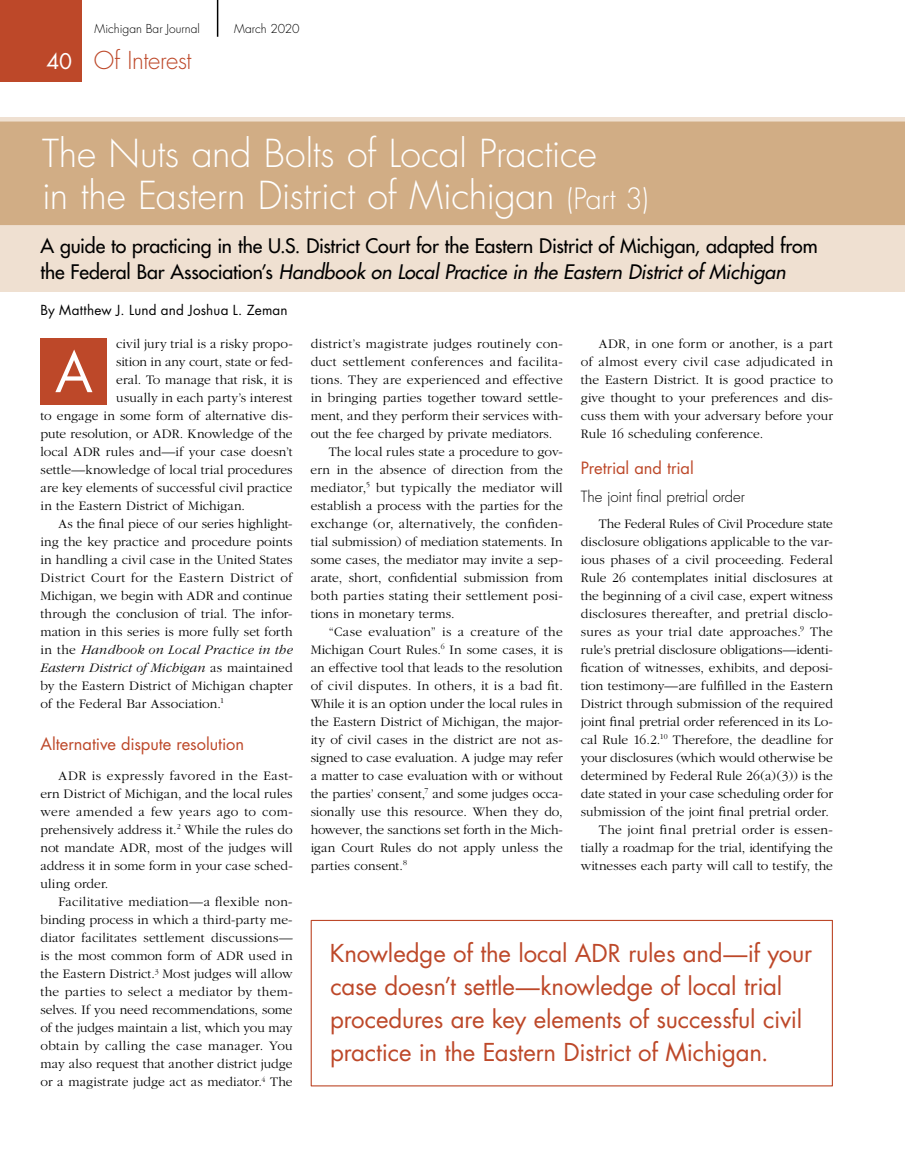
<style>
.page{position:relative;width:905px;height:1175px;background:#fff}
.page>*{position:absolute;margin:0;border:0;box-sizing:border-box;transform-origin:0 0}
.t1{font:54px "Futura";color:#fff}
.t2{font:300 37.5px/42px "Futura";letter-spacing:-.01em;color:#fff}
.t3{font:24px/33px "Futura";letter-spacing:-.005em;color:#bd4829}
.t4{font:300 24px "Futura";letter-spacing:-.015em;color:#bd4829}
.t5{font:19.5px/25.5px "Futura";letter-spacing:-.005em;color:#000}
.t6{font:16.5px "Futura";letter-spacing:-.005em;color:#bd4829}
.t7{font:300 15px "Futura";letter-spacing:-.01em;color:#000}
.t8{font:300 13.5px/18px "Garamond";letter-spacing:.005em;color:#000;text-align:justify}
.t9{font:300 13.5px "Garamond";letter-spacing:.025em;color:#000}
.t10{font:italic 300 13.5px "Garamond";letter-spacing:.015em;color:#000}
.t11{font:300 13.5px "Garamond";letter-spacing:.04em;color:#000}
.t12{font:13.5px "Futura";letter-spacing:.015em;color:#000}
.t13{font:300 12px "Futura";color:#000}
.s1{font-weight:400;font-size:21px;color:#fff}
.s2{font-size:28.5px}
.s3{font-style:italic}
.s4{font-style:normal}
</style>
<div class="page">
<div style="left:0;top:0;width:82px;height:82px;background:#bd4829"></div>
<hr style="left:217px;top:0;width:1px;height:37px;background:#000">
<div style="left:0;top:225px;width:904px;height:66px;background:#efe0d1"></div>
<div style="left:0;top:117px;width:904px;height:108px;background:#d1ad85"></div>
<div style="left:40px;top:338px;width:67px;height:66px;background:#bd4829"></div>
<div style="left:310px;top:920px;width:522px;height:166px;border:1px solid #bd4829"></div>
<p class="t13" style="left:94px;top:21px;width:107px">Michigan Bar Journal</p>
<p class="t13" style="left:234px;top:21px;width:67px">March 2020</p>
<h3 class="t4" style="left:46px;top:45px;width:147px"><span class="s1">40</span> Of Interest</h3>
<h2 class="t2" style="left:42px;top:132px;width:608px">The Nuts and Bolts of Local Practice<br>in the Eastern District of Michigan <span class="s2">(Part 3)</span></h2>
<h3 class="t5" style="left:40px;top:233px;width:778px">A guide to practicing in the U.S. District Court for the Eastern District of Michigan, adapted from the Federal Bar Association’s <span class="s3">Handbook on Local Practice in the Eastern District of Michigan</span></h3>
<p class="t12" style="left:40px;top:301px;width:249px">By Matthew J. Lund and Joshua L. Zeman</p>
<p class="t8" style="left:116px;top:335px;width:178px">civil jury trial is a risky propo-</p>
<p class="t8" style="left:116px;top:353px;width:178px">sition in any court, state or fed-</p>
<p class="t8" style="left:116px;top:371px;width:178px">eral. To manage that risk, it is</p>
<p class="t8" style="left:116px;top:389px;width:178px">usually in each party’s interest</p>
<p class="t8" style="left:41px;top:407px;width:254px">to engage in some form of alternative dis-</p>
<p class="t8" style="left:41px;top:425px;width:253px">pute resolution, or ADR. Knowledge of the</p>
<p class="t8" style="left:41px;top:443px;width:254px">local ADR rules and—if your case doesn’t</p>
<p class="t8" style="left:41px;top:461px;width:254px">settle—knowledge of local trial procedures</p>
<p class="t8" style="left:41px;top:479px;width:253px">are key elements of successful civil practice</p>
<p class="t8" style="left:41px;top:497px;width:206px">in the Eastern District of Michigan.</p>
<p class="t8" style="left:58px;top:515px;width:235px">As the final piece of our series highlight-</p>
<p class="t8" style="left:40px;top:533px;width:253px">ing the key practice and procedure points</p>
<p class="t8" style="left:40px;top:551px;width:253px">in handling a civil case in the United States</p>
<p class="t11" style="left:40px;top:570px;width:254px">District Court for the Eastern District of</p>
<p class="t8" style="left:40px;top:587px;width:253px">Michigan, we begin with ADR and continue</p>
<p class="t8" style="left:40px;top:605px;width:254px">through the conclusion of trial. The infor-</p>
<p class="t8" style="left:40px;top:623px;width:253px">mation in this series is more fully set forth</p>
<p class="t10" style="left:40px;top:642px;width:253px"><span class="s4">in the</span> Handbook on Local Practice in the</p>
<p class="t10" style="left:40px;top:660px;width:253px">Eastern District of Michigan <span class="s4">as maintained</span></p>
<p class="t8" style="left:40px;top:677px;width:254px">by the Eastern District of Michigan chapter</p>
<p class="t8" style="left:40px;top:695px;width:185px">of the Federal Bar Association.<sup>1</sup></p>
<p class="t6" style="left:40px;top:732px;width:205px">Alternative dispute resolution</p>
<p class="t8" style="left:40px;top:767px;width:254px;text-indent:18px">ADR is expressly favored in the East&shy;ern District of Michigan, and the local rules were amended a few years ago to com&shy;prehensively address it.<sup>2</sup> While the rules do not mandate ADR, most of the judges will address it in some form in your case sched&shy;uling order.</p>
<p class="t8" style="left:40px;top:893px;width:254px;text-indent:18px">Facilitative mediation—a flexible non&shy;binding process in which a third-party me&shy;diator facilitates settlement discussions— is the most common form of ADR used in the Eastern District.<sup>3</sup> Most judges will allow the parties to select a mediator by them&shy;selves. If you need recommendations, some of the judges maintain a list, which you may obtain by calling the case manager. You may also request that another district judge or a magistrate judge act as mediator.<sup>4</sup> The</p>
<h1 class="t1" style="left:55px;top:335px;width:39px">A</h1>
<p class="t9" style="left:311px;top:336px;width:254px">district’s magistrate judges routinely con-</p>
<p class="t9" style="left:311px;top:354px;width:254px">duct settlement conferences and facilita-</p>
<p class="t8" style="left:311px;top:371px;width:253px">tions. They are experienced and effective</p>
<p class="t8" style="left:311px;top:389px;width:254px">in bringing parties together toward settle-</p>
<p class="t8" style="left:311px;top:407px;width:254px">ment, and they perform their services with-</p>
<p class="t8" style="left:311px;top:425px;width:243px">out the fee charged by private mediators.</p>
<p class="t8" style="left:329px;top:443px;width:235px">The local rules state a procedure to gov-</p>
<p class="t8" style="left:310px;top:461px;width:254px">ern in the absence of direction from the</p>
<p class="t8" style="left:310px;top:479px;width:254px">mediator,<sup>5</sup> but typically the mediator will</p>
<p class="t8" style="left:311px;top:497px;width:254px">establish a process with the parties for the</p>
<p class="t8" style="left:311px;top:515px;width:254px">exchange (or, alternatively, the confiden-</p>
<p class="t8" style="left:311px;top:533px;width:254px">tial submission) of mediation statements. In</p>
<p class="t8" style="left:311px;top:551px;width:254px">some cases, the mediator may invite a sep-</p>
<p class="t8" style="left:311px;top:569px;width:254px">arate, short, confidential submission from</p>
<p class="t9" style="left:311px;top:588px;width:254px">both parties stating their settlement posi-</p>
<p class="t8" style="left:311px;top:605px;width:145px">tions in monetary terms.</p>
<p class="t9" style="left:329px;top:624px;width:236px">“Case evaluation” is a creature of the</p>
<p class="t8" style="left:311px;top:641px;width:254px">Michigan Court Rules.<sup>6</sup> In some cases, it is</p>
<p class="t8" style="left:310px;top:659px;width:254px">an effective tool that leads to the resolution</p>
<p class="t9" style="left:310px;top:678px;width:254px">of civil disputes. In others, it is a bad fit.</p>
<p class="t8" style="left:310px;top:695px;width:253px">While it is an option under the local rules in</p>
<p class="t8" style="left:310px;top:713px;width:254px">the Eastern District of Michigan, the major-</p>
<p class="t8" style="left:310px;top:731px;width:254px">ity of civil cases in the district are not as-</p>
<p class="t8" style="left:310px;top:749px;width:254px">signed to case evaluation. A judge may refer</p>
<p class="t8" style="left:310px;top:767px;width:254px">a matter to case evaluation with or without</p>
<p class="t8" style="left:310px;top:785px;width:254px">the parties’ consent,<sup>7</sup> and some judges occa-</p>
<p class="t8" style="left:310px;top:803px;width:254px">sionally use this resource. When they do,</p>
<p class="t8" style="left:310px;top:821px;width:254px">however, the sanctions set forth in the Mich-</p>
<p class="t8" style="left:310px;top:839px;width:254px">igan Court Rules do not apply unless the</p>
<p class="t8" style="left:310px;top:857px;width:98px">parties consent.<sup>8</sup></p>
<p class="t8" style="left:581px;top:335px;width:254px;text-indent:18px">ADR, in one form or another, is a part of almost every civil case adjudicated in the Eastern District. It is good practice to give thought to your preferences and dis&shy;cuss them with your adversary before your Rule 16 scheduling conference.</p>
<p class="t6" style="left:580px;top:456px;width:114px">Pretrial and trial</p>
<p class="t7" style="left:580px;top:487px;width:166px">The joint final pretrial order</p>
<p class="t8" style="left:580px;top:515px;width:254px;text-align:right">The Federal Rules of Civil Procedure state disclosure obligations applicable to the var&shy;ious phases of a civil proceeding. Federal Rule 26 contemplates initial disclosures at the beginning of a civil case, expert witness disclosures thereafter, and pretrial disclo&shy;sures as your trial date approaches.<sup>9</sup> The rule’s pretrial disclosure obligations—identi&shy;fication of witnesses, exhibits, and deposi&shy;tion testimony—are fulfilled in the Eastern District through submission of the required joint final pretrial order referenced in its Lo&shy;cal Rule 16.2.<sup>10</sup> Therefore, the deadline for your disclosures (which would otherwise be determined by Federal Rule 26(a)(3)) is the date stated in your case scheduling order for submission of the joint final pretrial order.<br>The joint final pretrial order is essen&shy;tially a roadmap for the trial, identifying the witnesses each party will call to testify, the</p>
<h3 class="t3" style="left:330px;top:936px;width:484px">Knowledge of the local ADR rules and—if your case doesn’t settle—knowledge of local trial procedures are key elements of successful civil practice in the Eastern District of Michigan.</h3>
</div>
